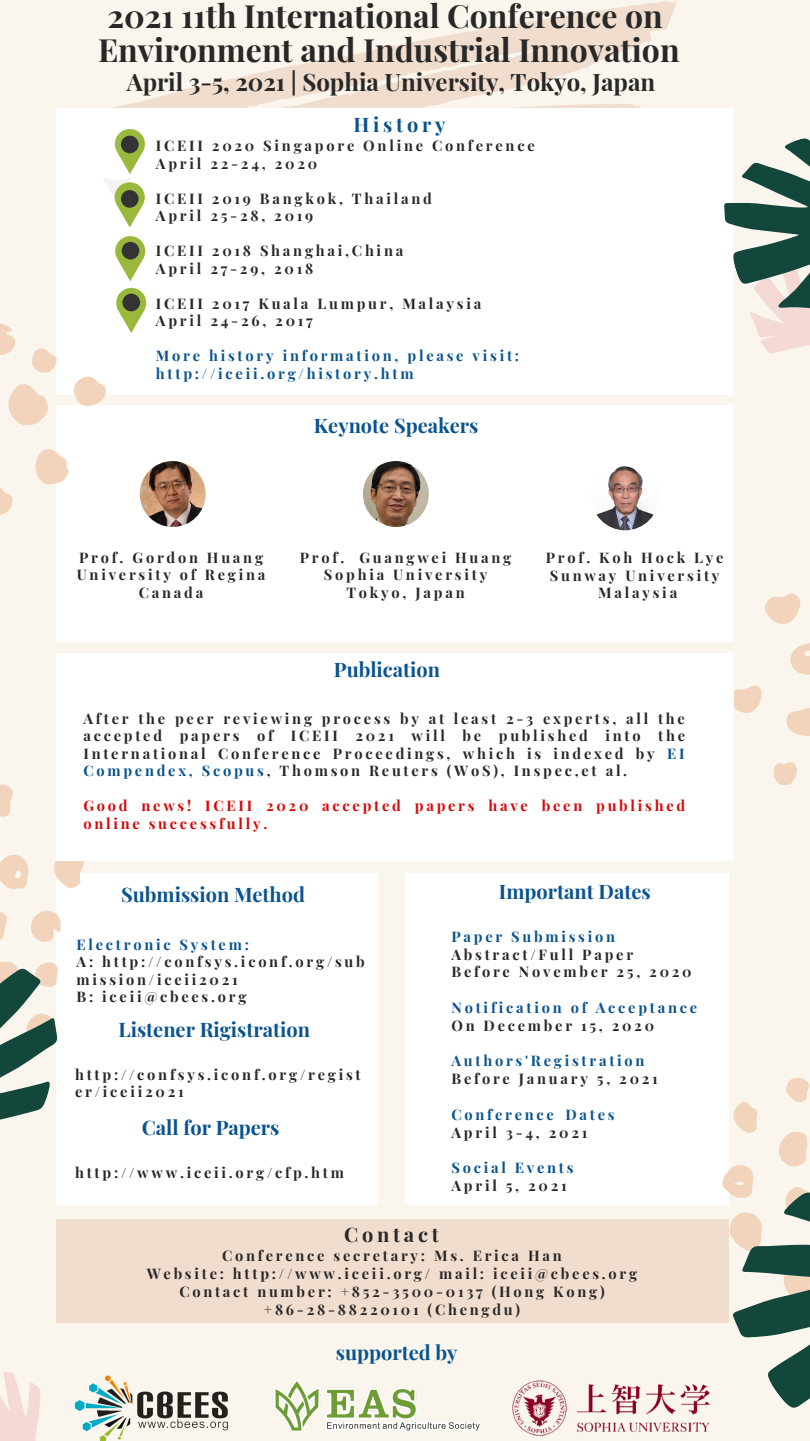
<style>
.page{position:relative;width:810px;height:1441px;background:#fff}
.page>*{position:absolute;margin:0;border:0;box-sizing:border-box;transform-origin:0 0}
.t1{font:700 32px/34.3px "Playfair Display";color:#282828}
.t2{font:700 24px "Playfair Display";color:#282828}
.t3{font:700 20px "Playfair Display";color:#09538f}
.t4{font:700 20px "Playfair Display";letter-spacing:.19em;color:#282828}
.t5{font:700 20px "Playfair Display";letter-spacing:.19em;color:#09538f}
.t6{font:700 14.6px/17.8px "Playfair Display";letter-spacing:.19em;color:#282828}
.t7{font:700 14.6px/17.5px "Playfair Display";letter-spacing:.19em;color:#09538f}
.t8{font:700 14.6px/17.5px "Playfair Display";letter-spacing:.19em;color:#d80707}
.s1{color:#09538f}
</style>
<div class="page">
<div style="left:0;top:0;width:810px;height:1440px;background:#faf6ed"></div>
<svg style="left:112px;top:0;width:566px;height:108px"></svg>
<div style="left:56px;top:405px;width:677px;height:236px;background:#fff"></div>
<div style="left:56px;top:1218px;width:673px;height:103px;background:#f1ddce"></div>
<div style="left:56px;top:108px;width:677px;height:287px;background:#fff"></div>
<div style="left:56px;top:872px;width:322px;height:332px;background:#fff"></div>
<div style="left:405px;top:872px;width:324px;height:332px;background:#fff"></div>
<svg style="left:0;top:323px;width:106px;height:192px"></svg>
<svg style="left:725px;top:583px;width:85px;height:160px"></svg>
<svg style="left:773px;top:762px;width:24px;height:23px"></svg>
<svg style="left:0;top:854px;width:29px;height:36px"></svg>
<svg style="left:54px;top:860px;width:40px;height:28px"></svg>
<svg style="left:0;top:784px;width:13px;height:33px"></svg>
<svg style="left:0;top:1371px;width:41px;height:69px"></svg>
<svg style="left:691px;top:1078px;width:119px;height:330px"></svg>
<svg style="left:0;top:911px;width:89px;height:294px"></svg>
<svg style="left:724px;top:108px;width:86px;height:287px"></svg>
<div style="left:56px;top:653px;width:677px;height:207px;background:#fff"></div>
<img style="left:140px;top:461px;width:66px;height:66px;border-radius:50%">
<img style="left:363px;top:461px;width:66px;height:66px;border-radius:50%">
<img style="left:591px;top:462px;width:68px;height:68px;border-radius:50%">
<img style="left:512px;top:1377px;width:203px;height:59px">
<img style="left:74px;top:1375px;width:154px;height:65px">
<img style="left:274px;top:1380px;width:207px;height:52px">
<svg style="left:104px;top:129px;width:41px;height:98px"></svg>
<div style="left:121px;top:190px;width:18px;height:18px;background:#333;border-radius:50%"></div>
<svg style="left:115px;top:236px;width:30px;height:45px"></svg>
<div style="left:122px;top:242px;width:17px;height:17px;background:#333;border-radius:50%"></div>
<svg style="left:116px;top:288px;width:30px;height:45px"></svg>
<div style="left:122px;top:293px;width:18px;height:18px;background:#333;border-radius:50%"></div>
<h1 class="t1" style="left:98px;top:-3px;width:583px">2021 11th International Conference on<br>Environment and Industrial Innovation</h1>
<h2 class="t2" style="left:127px;top:65px;width:530px">April 3-5, 2021 | Sophia University, Tokyo, Japan</h2>
<h3 class="t5" style="left:353px;top:111px;width:94px">History</h3>
<p class="t6" style="left:156px;top:136px;width:380px;line-height:17.5px">ICEII 2020 Singapore Online Conference<br>April 22-24, 2020</p>
<p class="t6" style="left:156px;top:189px;width:277px;line-height:17.5px">ICEII 2019 Bangkok, Thailand<br>April 25-28, 2019</p>
<p class="t6" style="left:156px;top:241px;width:249px;line-height:17.5px">ICEII 2018 Shanghai,China<br>April 27-29, 2018</p>
<p class="t6" style="left:156px;top:294px;width:327px;line-height:17.5px">ICEII 2017 Kuala Lumpur, Malaysia<br>April 24-26, 2017</p>
<p class="t7" style="left:156px;top:346px;width:365px">More history information, please visit: http://iceii.org/history.htm</p>
<h3 class="t3" style="left:314px;top:411px;width:166px">Keynote Speakers</h3>
<p class="t6" style="left:77px;top:547px;width:190px;text-align:center">Prof. Gordon Huang<br>University of Regina<br>Canada</p>
<p class="t6" style="left:300px;top:547px;width:213px;text-align:center">Prof. Guangwei Huang<br>Sophia University<br>Tokyo, Japan</p>
<p class="t6" style="left:546px;top:547px;width:179px;text-align:center">Prof. Koh Hock Lye<br>Sunway University<br>Malaysia</p>
<h3 class="t3" style="left:334px;top:655px;width:108px">Publication</h3>
<p class="t6" style="left:83px;top:708px;width:603px;line-height:17.5px;text-align:justify">After the peer reviewing process by at least 2-3 experts, all the accepted papers of ICEII 2021 will be published into the International Conference Proceedings, which is indexed by <span class="s1">EI Compendex, Scopus</span>, Thomson Reuters (WoS), Inspec,et al.</p>
<p class="t8" style="left:83px;top:796px;width:603px">Good news! ICEII 2020 accepted papers have been published online successfully.</p>
<h3 class="t3" style="left:121px;top:880px;width:185px">Submission Method</h3>
<p class="t7" style="left:77px;top:935px;width:174px">Electronic System:</p>
<p class="t6" style="left:77px;top:952px;width:290px;line-height:17.2px">A: http://confsys.iconf.org/sub mission/iceii2021<br>B: iceii@cbees.org</p>
<h3 class="t3" style="left:119px;top:1015px;width:193px">Listener Rigistration</h3>
<p class="t6" style="left:75px;top:1064px;width:287px">http://confsys.iconf.org/regist er/iceii2021</p>
<h3 class="t3" style="left:142px;top:1113px;width:139px">Call for Papers</h3>
<p class="t6" style="left:75px;top:1162px;width:270px">http://www.iceii.org/cfp.htm</p>
<h3 class="t3" style="left:499px;top:877px;width:153px">Important Dates</h3>
<p class="t7" style="left:451px;top:926px;width:165px">Paper Submission</p>
<p class="t6" style="left:451px;top:944px;width:242px">Abstract/Full Paper<br>Before November 25, 2020</p>
<p class="t7" style="left:451px;top:997px;width:247px">Notification of Acceptance</p>
<p class="t6" style="left:451px;top:1015px;width:204px">On December 15, 2020</p>
<p class="t7" style="left:451px;top:1051px;width:195px">Authors'Registration</p>
<p class="t6" style="left:451px;top:1069px;width:208px">Before January 5, 2021</p>
<p class="t7" style="left:451px;top:1104px;width:165px">Conference Dates</p>
<p class="t6" style="left:451px;top:1122px;width:137px">April 3-4, 2021</p>
<p class="t7" style="left:451px;top:1158px;width:124px">Social Events</p>
<p class="t6" style="left:451px;top:1175px;width:117px">April 5, 2021</p>
<h3 class="t4" style="left:344px;top:1219px;width:96px">Contact</h3>
<p class="t6" style="left:147px;top:1245px;width:492px;line-height:18.1px;text-align:center">Conference secretary: Ms. Erica Han<br>Website: http://www.iceii.org/ mail: iceii@cbees.org Contact number: +852-3500-0137 (Hong Kong) +86-28-88220101 (Chengdu)</p>
<h3 class="t3" style="left:336px;top:1338px;width:123px">supported by</h3>
</div>
